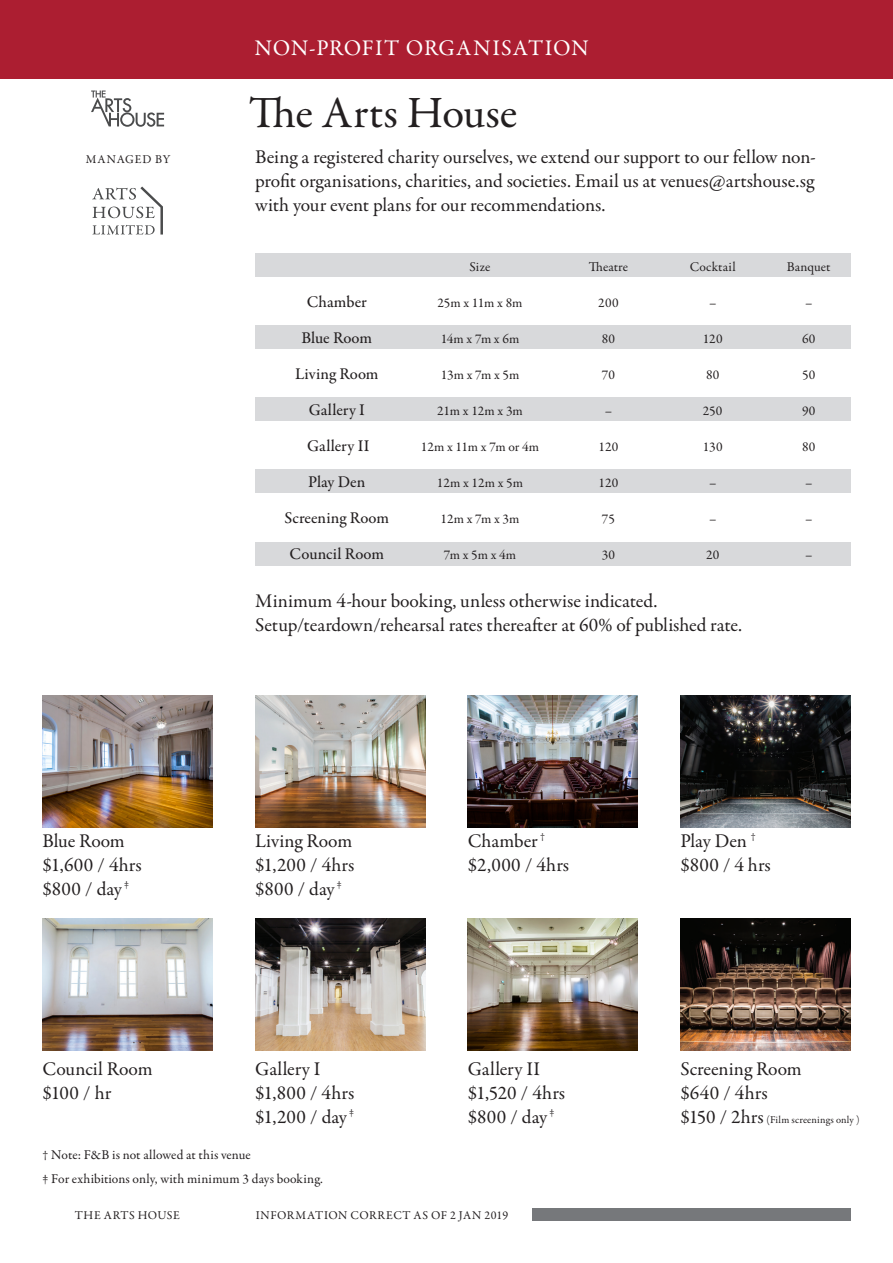
<style>
.page{position:relative;width:893px;height:1263px;background:#fff}
.page>*{position:absolute;margin:0;border:0;box-sizing:border-box;transform-origin:0 0}
.t1{font:45px "Garamond Premr Pro";color:#231f20}
.t2{font:22.5px "Garamond Premr Pro";letter-spacing:.035em;color:#fff}
.t3{font:19.5px/24px "Garamond Premr Pro";color:#231f20;text-align:justify}
.t4{font:500 16.5px "Garamond Premr Pro";letter-spacing:.005em;color:#231f20}
.t5{font:13.5px "Garamond Premr Pro";letter-spacing:.005em;color:#231f20}
.t6{font:12px "Garamond Premr Pro";letter-spacing:.045em;color:#231f20}
.t7{font:12px "Garamond Premr Pro";letter-spacing:.07em;color:#231f20}
.t8{font:10.5px "Garamond Premr Pro";letter-spacing:.015em;color:#231f20}
.s1{font-size:19.5px}
</style>
<div class="page">
<div style="left:255px;top:325px;width:596px;height:24px;background:#d8d9db"></div>
<div style="left:255px;top:397px;width:596px;height:23px;background:#d8d9db"></div>
<div style="left:255px;top:469px;width:596px;height:23px;background:#d8d9db"></div>
<div style="left:255px;top:542px;width:596px;height:24px;background:#d8d9db"></div>
<div style="left:255px;top:253px;width:596px;height:23px;background:#d8d9db"></div>
<img style="left:43px;top:919px;width:170px;height:132px">
<img style="left:680px;top:695px;width:170px;height:132px">
<img style="left:680px;top:919px;width:170px;height:132px">
<img style="left:255px;top:695px;width:170px;height:132px">
<img style="left:255px;top:919px;width:170px;height:132px">
<div style="left:531px;top:1208px;width:319px;height:12px;background:#76787b"></div>
<svg style="left:91px;top:91px;width:73px;height:36px"></svg>
<div style="left:0;top:0;width:893px;height:79px;background:#ac1e31"></div>
<svg style="left:92px;top:187px;width:71px;height:48px"></svg>
<img style="left:43px;top:695px;width:170px;height:132px">
<img style="left:468px;top:695px;width:170px;height:132px">
<img style="left:468px;top:919px;width:170px;height:132px">
<p class="t2" style="left:255px;top:34px;width:336px">NON-PROFIT ORGANISATION</p>
<p class="t7" style="left:86px;top:152px;width:86px">MANAGED BY</p>
<p class="t3" style="left:43px;top:829px;width:84px">Blue Room</p>
<p class="t3" style="left:43px;top:853px;width:101px">$1,600 / 4hrs</p>
<p class="t3" style="left:43px;top:877px;width:88px">$800 / day <sup>‡</sup></p>
<p class="t3" style="left:43px;top:1057px;width:111px">Council Room</p>
<p class="t3" style="left:43px;top:1081px;width:70px">$100 / hr</p>
<p class="t1" style="left:249px;top:85px;width:270px">The Arts House</p>
<p class="t3" style="left:255px;top:145px;width:562px">Being a registered charity ourselves, we extend our support to our fellow non&shy;profit organisations, charities, and societies. Email us at venues@artshouse.sg with your event plans for our recommendations.</p>
<p class="t5" style="left:470px;top:258px;width:22px">Size</p>
<p class="t5" style="left:589px;top:258px;width:41px">Theatre</p>
<p class="t5" style="left:690px;top:258px;width:47px">Cocktail</p>
<p class="t5" style="left:787px;top:258px;width:45px">Banquet</p>
<p class="t4" style="left:307px;top:291px;width:62px">Chamber</p>
<p class="t5" style="left:438px;top:294px;width:86px">25m x 11m x 8m</p>
<p class="t5" style="left:598px;top:294px;width:22px">200</p>
<p class="t5" style="left:709px;top:294px;width:9px">–</p>
<p class="t5" style="left:805px;top:294px;width:9px">–</p>
<p class="t4" style="left:301px;top:327px;width:72px">Blue Room</p>
<p class="t4" style="left:295px;top:363px;width:85px">Living Room</p>
<p class="t5" style="left:441px;top:330px;width:80px">14m x 7m x 6m</p>
<p class="t5" style="left:441px;top:366px;width:80px">13m x 7m x 5m</p>
<p class="t5" style="left:602px;top:330px;width:15px">80</p>
<p class="t5" style="left:602px;top:366px;width:14px">70</p>
<p class="t5" style="left:703px;top:330px;width:21px">120</p>
<p class="t5" style="left:706px;top:366px;width:15px">80</p>
<p class="t5" style="left:802px;top:330px;width:15px">60</p>
<p class="t5" style="left:802px;top:366px;width:15px">50</p>
<p class="t4" style="left:309px;top:399px;width:58px">Gallery I</p>
<p class="t5" style="left:437px;top:402px;width:87px">21m x 12m x 3m</p>
<p class="t5" style="left:605px;top:402px;width:9px">–</p>
<p class="t5" style="left:703px;top:402px;width:21px">250</p>
<p class="t5" style="left:802px;top:402px;width:15px">90</p>
<p class="t4" style="left:307px;top:435px;width:64px">Gallery II</p>
<p class="t5" style="left:421px;top:438px;width:120px">12m x 11m x 7m or 4m</p>
<p class="t5" style="left:598px;top:438px;width:21px">120</p>
<p class="t5" style="left:703px;top:438px;width:21px">130</p>
<p class="t5" style="left:802px;top:438px;width:15px">80</p>
<p class="t4" style="left:308px;top:471px;width:59px">Play Den</p>
<p class="t5" style="left:437px;top:474px;width:88px">12m x 12m x 5m</p>
<p class="t5" style="left:598px;top:474px;width:21px">120</p>
<p class="t5" style="left:709px;top:474px;width:9px">–</p>
<p class="t5" style="left:805px;top:474px;width:9px">–</p>
<p class="t4" style="left:285px;top:507px;width:106px">Screening Room</p>
<p class="t5" style="left:441px;top:510px;width:80px">12m x 7m x 3m</p>
<p class="t5" style="left:602px;top:510px;width:14px">75</p>
<p class="t5" style="left:709px;top:510px;width:9px">–</p>
<p class="t5" style="left:805px;top:510px;width:9px">–</p>
<p class="t4" style="left:290px;top:543px;width:96px">Council Room</p>
<p class="t5" style="left:444px;top:546px;width:74px">7m x 5m x 4m</p>
<p class="t5" style="left:602px;top:546px;width:15px">30</p>
<p class="t5" style="left:706px;top:546px;width:15px">20</p>
<p class="t5" style="left:805px;top:546px;width:9px">–</p>
<p class="t3" style="left:255px;top:589px;width:404px">Minimum 4-hour booking, unless otherwise indicated.</p>
<p class="t3" style="left:255px;top:613px;width:489px">Setup/teardown/rehearsal rates thereafter at 60% of published rate.</p>
<p class="t3" style="left:255px;top:829px;width:99px">Living Room</p>
<p class="t3" style="left:255px;top:853px;width:101px">$1,200 / 4hrs</p>
<p class="t3" style="left:255px;top:877px;width:88px">$800 / day <sup>‡</sup></p>
<p class="t3" style="left:255px;top:1057px;width:67px">Gallery I</p>
<p class="t3" style="left:255px;top:1081px;width:101px">$1,800 / 4hrs</p>
<p class="t3" style="left:255px;top:1105px;width:101px">$1,200 / day <sup>‡</sup></p>
<p class="t3" style="left:468px;top:829px;width:79px">Chamber <sup>†</sup></p>
<p class="t3" style="left:468px;top:853px;width:103px">$2,000 / 4hrs</p>
<p class="t3" style="left:468px;top:1057px;width:74px">Gallery II</p>
<p class="t3" style="left:468px;top:1081px;width:99px">$1,520 / 4hrs</p>
<p class="t3" style="left:468px;top:1105px;width:88px">$800 / day <sup>‡</sup></p>
<p class="t3" style="left:680px;top:829px;width:77px">Play Den <sup>†</sup></p>
<p class="t3" style="left:680px;top:853px;width:92px">$800 / 4 hrs</p>
<p class="t3" style="left:680px;top:1057px;width:123px">Screening Room</p>
<p class="t3" style="left:680px;top:1081px;width:89px">$640 / 4hrs</p>
<p class="t8" style="left:680px;top:1113px;width:181px"><span class="s1">$150 / 2hrs</span> (Film screenings only )</p>
<p class="t5" style="left:43px;top:1146px;width:210px">† Note: F&amp;B is not allowed at this venue</p>
<p class="t5" style="left:43px;top:1170px;width:282px">‡ For exhibitions only, with minimum 3 days booking.</p>
<p class="t6" style="left:75px;top:1208px;width:106px">THE ARTS HOUSE</p>
<p class="t6" style="left:256px;top:1208px;width:254px">INFORMATION CORRECT AS OF 2 JAN 2019</p>
</div>
